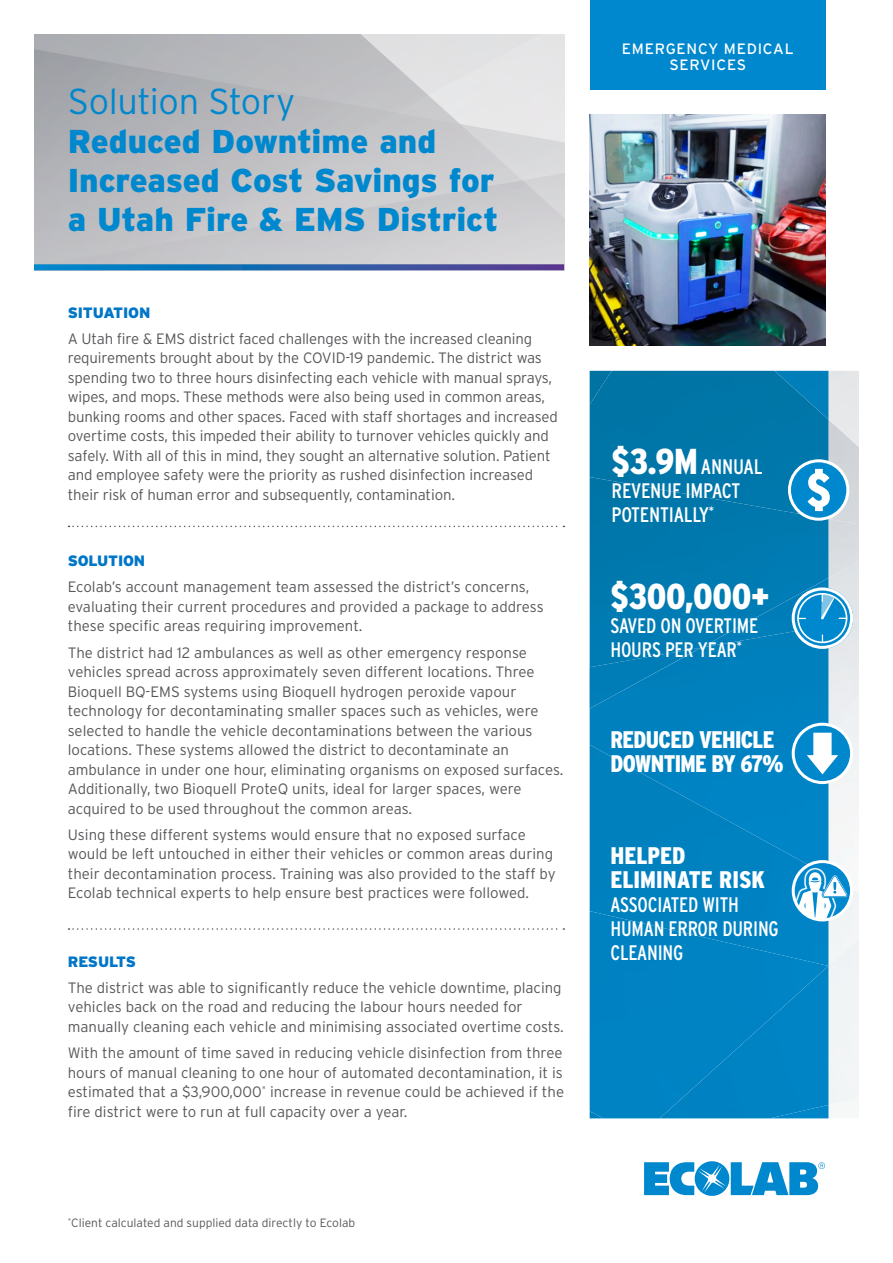
<style>
.page{position:relative;width:893px;height:1263px;background:#fff}
.page>*{position:absolute;margin:0;border:0;box-sizing:border-box;transform-origin:0 0}
.t1{font:300 36px "Interstate";letter-spacing:-.01em;color:#0088ce}
.Tertiary_Header{font:900 36px "Interstate Condensed";letter-spacing:-.01em;color:#fff}
.t2{font:900 33px/39px "Interstate";letter-spacing:-.005em;color:#0088ce}
.Tertiary_Header-2{font:900 24px/24px "Interstate Condensed";letter-spacing:-.03em;color:#fff}
.Tertiary_Header-3{font:900 24px/24px "Interstate Condensed";color:#fff}
.Tertiary_Header-4{font:21px/24px "Interstate Condensed";letter-spacing:-.01em;color:#fff}
.Body_Copy{font:300 15px/19.5px "Interstate";letter-spacing:-.005em;color:#57585a}
.Tertiary_Header-5{font:900 15px "Interstate";letter-spacing:-.01em;color:#0076c8}
.Tab_Title{font:15px/16.5px "Interstate";letter-spacing:.05em;color:#fff;text-align:center}
.Body_Copy-2{font:300 12px "Interstate";color:#57585a}
.s1{font-weight:900;font-size:36px}
</style>
<div class="page">
<svg style="left:34px;top:34px;width:530px;height:230px;background:#c3c4c7"></svg>
<svg style="left:34px;top:264px;width:530px;height:6px;background:#2c67ae"></svg>
<svg style="left:69px;top:526px;width:495px;height:1px"></svg>
<svg style="left:69px;top:928px;width:495px;height:2px"></svg>
<img style="left:590px;top:115px;width:235px;height:230px">
<img style="left:828px;top:447px;width:31px;height:72px">
<img style="left:828px;top:371px;width:31px;height:76px">
<img style="left:828px;top:519px;width:31px;height:42px">
<img style="left:828px;top:561px;width:31px;height:59px">
<div style="left:828px;top:893px;width:31px;height:205px;background:#f1f4f5"></div>
<img style="left:828px;top:1098px;width:27px;height:20px">
<img style="left:828px;top:620px;width:31px;height:273px">
<div style="left:590px;top:371px;width:238px;height:106px;background:#0075a7"></div>
<img style="left:774px;top:371px;width:54px;height:48px">
<div style="left:590px;top:477px;width:238px;height:148px;background:#0078ad"></div>
<div style="left:701px;top:578px;width:127px;height:47px;background:#007cb5"></div>
<div style="left:590px;top:876px;width:202px;height:35px;background:#0082c1"></div>
<img style="left:590px;top:625px;width:238px;height:251px">
<div style="left:590px;top:911px;width:238px;height:207px;background:#0083c3"></div>
<svg style="left:788px;top:459px;width:61px;height:62px"></svg>
<svg style="left:792px;top:587px;width:61px;height:62px"></svg>
<svg style="left:792px;top:860px;width:61px;height:61px"></svg>
<svg style="left:792px;top:723px;width:61px;height:61px"></svg>
<div style="left:590px;top:0;width:235px;height:89px;background:#0088ce"></div>
<svg style="left:644px;top:1161px;width:181px;height:35px"></svg>
<p class="t1" style="left:68px;top:81px;width:229px">Solution Story</p>
<p class="t2" style="left:68px;top:121px;width:432px">Reduced Downtime and<br>Increased Cost Savings for a Utah Fire &amp; EMS District</p>
<p class="Tertiary_Header-5" style="left:68px;top:304px;width:84px">SITUATION</p>
<p class="Body_Copy" style="left:68px;top:329px;width:492px">A Utah fire &amp; EMS district faced challenges with the increased cleaning requirements brought about by the COVID-19 pandemic. The district was spending two to three hours disinfecting each vehicle with manual sprays, wipes, and mops. These methods were also being used in common areas, bunking rooms and other spaces. Faced with staff shortages and increased overtime costs, this impeded their ability to turnover vehicles quickly and safely. With all of this in mind, they sought an alternative solution. Patient and employee safety were the priority as rushed disinfection increased their risk of human error and subsequently, contamination.</p>
<p class="Tertiary_Header-5" style="left:68px;top:552px;width:79px">SOLUTION</p>
<p class="Body_Copy" style="left:68px;top:577px;width:477px">Ecolab’s account management team assessed the district’s concerns, evaluating their current procedures and provided a package to address these specific areas requiring improvement.</p>
<p class="Body_Copy" style="left:68px;top:642px;width:497px">The district had 12 ambulances as well as other emergency response vehicles spread across approximately seven different locations. Three Bioquell BQ-EMS systems using Bioquell hydrogen peroxide vapour technology for decontaminating smaller spaces such as vehicles, were selected to handle the vehicle decontaminations between the various locations. These systems allowed the district to decontaminate an ambulance in under one hour, eliminating organisms on exposed surfaces.<br>Additionally, two Bioquell ProteQ units, ideal for larger spaces, were acquired to be used throughout the common areas.</p>
<p class="Body_Copy" style="left:68px;top:825px;width:489px">Using these different systems would ensure that no exposed surface would be left untouched in either their vehicles or common areas during their decontamination process. Training was also provided to the staff by Ecolab technical experts to help ensure best practices were followed.</p>
<p class="Tertiary_Header-5" style="left:68px;top:953px;width:70px">RESULTS</p>
<p class="Body_Copy" style="left:68px;top:978px;width:498px">The district was able to significantly reduce the vehicle downtime, placing vehicles back on the road and reducing the labour hours needed for manually cleaning each vehicle and minimising associated overtime costs.</p>
<p class="Body_Copy" style="left:68px;top:1043px;width:498px;text-align:justify">With the amount of time saved in reducing vehicle disinfection from three hours of manual cleaning to one hour of automated decontamination, it is estimated that a $3,900,000<sup>*</sup> increase in revenue could be achieved if the fire district were to run at full capacity over a year.</p>
<p class="Body_Copy-2" style="left:68px;top:1216px;width:289px"><sup>*</sup>Client calculated and supplied data directly to Ecolab</p>
<p class="Tab_Title" style="left:622px;top:40px;width:173px">EMERGENCY MEDICAL<br>SERVICES</p>
<p class="Tertiary_Header-4" style="left:611px;top:455px;width:152px"><span class="s1">$3.9M</span> ANNUAL<br>REVENUE IMPACT<br>POTENTIALLY<sup>*</sup></p>
<p class="Tertiary_Header" style="left:610px;top:576px;width:161px">$300,000+</p>
<p class="Tertiary_Header-4" style="left:610px;top:613px;width:149px">SAVED ON OVERTIME<br>HOURS PER YEAR<sup>*</sup></p>
<p class="Tertiary_Header-2" style="left:610px;top:727px;width:174px">REDUCED VEHICLE<br>DOWNTIME BY 67%</p>
<p class="Tertiary_Header-3" style="left:610px;top:844px;width:156px">HELPED<br>ELIMINATE RISK</p>
<p class="Tertiary_Header-4" style="left:610px;top:893px;width:170px">ASSOCIATED WITH<br>HUMAN ERROR DURING<br>CLEANING</p>
</div>
